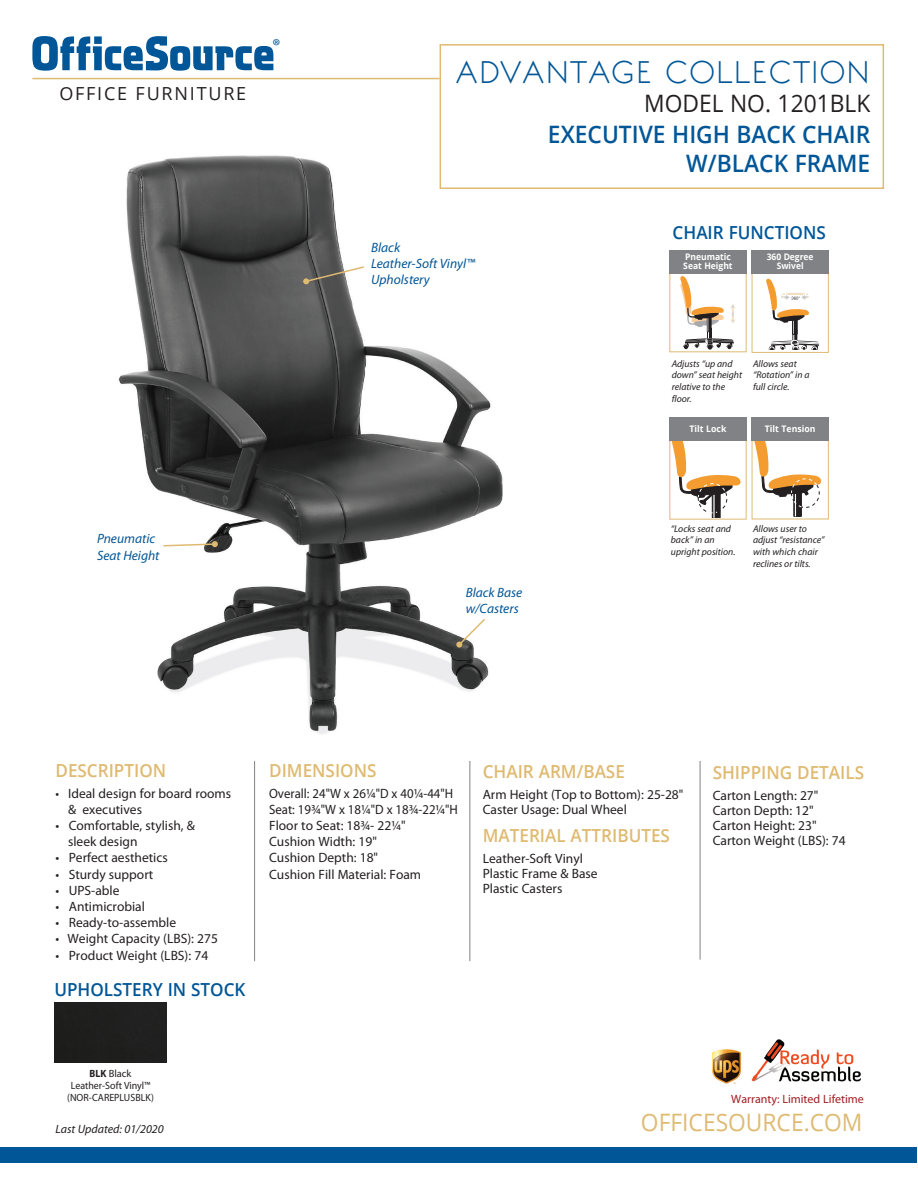
<style>
.page{position:relative;width:918px;height:1188px;background:#fff}
.page>*{position:absolute;margin:0;border:0;box-sizing:border-box;transform-origin:0 0}
.t1{font:300 30px "Bonveno CF";color:#005697}
.Small_bd_copy_bold{font:600 24px/28.8px "Open Sans";color:#005697;text-align:right;scale:.95 1}
.Small_bd_copy_bold-2{font:24px "Open Sans";color:#dfba71;scale:.95 1}
.Small_bd_copy_bold-3{font:24px "Open Sans";color:#231f20;scale:.95 1}
.t2{font:18.9px "Myriad Pro";color:#005595}
.t3{font:600 18px "Open Sans";color:#dfba71;scale:.95 1}
.t4{font:600 18px "Open Sans";color:#005697;scale:.95 1}
.t5{font:18px "Open Sans";letter-spacing:.1em;color:#231f20}
.Small_body_copy__8pt{font:13.5px "Myriad Pro";color:#231f20}
.t6{font:italic 13.5px "Myriad Pro";color:#005697}
.Small_body_copy__8pt-2{font:13.5px "Myriad Pro";color:#231f20;scale:.95 1}
.Small_body_copy__8pt-3{font:13.5px "Myriad Pro";color:#231f20;scale:.96 1}
.t7{font:12px "Myriad Pro";color:#a11d22}
.t8{font:italic 12px "Myriad Pro";color:#231f20}
.Small_body_copy__8pt-4{font:10.5px "Myriad Pro";color:#231f20;scale:.95 1}
.Small_bd_copy_bold-4{font:10.5px "Myriad Pro";color:#231f20}
.Small_bd_copy_bold-5{font:italic 9.75px/11.7px "Myriad Pro";color:#231f20}
.Small_body_copy__8pt-5{font:700 9px "Open Sans";color:#fff;scale:.95 1}
.Small_body_copy__8pt-6{font:700 9px "Open Sans";color:#fff}
.Small_body_copy__8pt-7{font:700 9px "Open Sans";color:#fff;scale:.94 1}
.s1{font-weight:700}
</style>
<div class="page">
<img style="left:118px;top:151px;width:385px;height:583px">
<svg style="left:457px;top:617px;width:30px;height:30px"></svg>
<div style="left:456px;top:641px;width:6px;height:7px;background:#dfba71;border-radius:50%"></div>
<div style="left:440px;top:44px;width:444px;height:145px;border:2px solid #dfba71"></div>
<div style="left:1px;top:1147px;width:916px;height:16px;background:#005697"></div>
<svg style="left:32px;top:36px;width:241px;height:35px"></svg>
<hr style="left:32px;top:78px;width:408px;height:1px;background:#dfba71">
<img style="left:711px;top:1049px;width:30px;height:35px">
<svg style="left:303px;top:265px;width:63px;height:20px"></svg>
<hr style="left:254px;top:761px;width:1px;height:200px;background:#808285">
<hr style="left:700px;top:761px;width:1px;height:199px;background:#808285">
<div style="left:752px;top:272px;width:77px;height:81px;background:#fff;border:1px solid #dfba71"></div>
<div style="left:752px;top:250px;width:77px;height:24px;background:#808285"></div>
<svg style="left:766px;top:279px;width:53px;height:71px"></svg>
<div style="left:803px;top:278px;width:18px;height:16px;background:#fff;border-radius:50%"></div>
<div style="left:669px;top:272px;width:78px;height:80px;background:#fff;border:1px solid #dfba71"></div>
<div style="left:669px;top:250px;width:78px;height:24px;background:#808285"></div>
<svg style="left:680px;top:276px;width:56px;height:74px"></svg>
<div style="left:716px;top:275px;width:26px;height:22px;background:#fff"></div>
<div style="left:669px;top:439px;width:78px;height:81px;background:#fff;border:1px solid #dfba71"></div>
<svg style="left:670px;top:440px;width:71px;height:78px"></svg>
<div style="left:716px;top:440px;width:24px;height:17px;background:#fff"></div>
<div style="left:669px;top:417px;width:78px;height:23px;background:#808285"></div>
<div style="left:752px;top:439px;width:77px;height:80px;background:#fff;border:1px solid #dfba71"></div>
<svg style="left:753px;top:440px;width:68px;height:76px"></svg>
<div style="left:798px;top:440px;width:27px;height:25px;background:#fff"></div>
<div style="left:752px;top:417px;width:77px;height:23px;background:#808285"></div>
<img style="left:751px;top:1039px;width:110px;height:43px">
<div style="left:54px;top:1003px;width:113px;height:60px;background:#1f1f1e"></div>
<hr style="left:470px;top:761px;width:1px;height:200px;background:#808285">
<svg style="left:162px;top:541px;width:56px;height:6px"></svg>
<p class="t5" style="left:59px;top:81px;width:188px">OFFICE FURNITURE</p>
<p class="t2" style="left:272px;top:34px;width:9px">®</p>
<p class="t6" style="left:97px;top:531px;width:60px">Pneumatic</p>
<p class="t6" style="left:97px;top:547px;width:64px">Seat Height</p>
<p class="t1" style="left:455px;top:52px;width:417px">ADVANTAGE COLLECTION</p>
<p class="Small_bd_copy_bold-3" style="left:644px;top:87px;width:240px">MODEL NO. 1201BLK</p>
<p class="Small_bd_copy_bold" style="left:548px;top:119px;width:341px">EXECUTIVE HIGH BACK CHAIR<br>W/BLACK FRAME</p>
<p class="t6" style="left:371px;top:239px;width:31px">Black</p>
<p class="t6" style="left:371px;top:255px;width:106px">Leather-Soft Vinyl™</p>
<p class="t6" style="left:371px;top:271px;width:60px">Upholstery</p>
<p class="t6" style="left:466px;top:584px;width:58px">Black Base</p>
<p class="t6" style="left:466px;top:600px;width:55px">w/Casters</p>
<p class="t4" style="left:673px;top:220px;width:163px">CHAIR FUNCTIONS</p>
<p class="Small_body_copy__8pt-5" style="left:685px;top:250px;width:50px">Pneumatic</p>
<p class="Small_body_copy__8pt-5" style="left:683px;top:259px;width:53px">Seat Height</p>
<p class="Small_body_copy__8pt-7" style="left:767px;top:250px;width:51px">360 Degree</p>
<p class="Small_body_copy__8pt-7" style="left:777px;top:259px;width:30px">Swivel</p>
<p class="Small_bd_copy_bold-5" style="left:672px;top:358px;width:72px">Adjusts “up and down” seat height relative to the floor.</p>
<p class="Small_body_copy__8pt-6" style="left:690px;top:423px;width:38px">Tilt Lock</p>
<p class="Small_bd_copy_bold-5" style="left:753px;top:358px;width:58px">Allows seat “Rotation” in a full circle.</p>
<p class="Small_body_copy__8pt-6" style="left:765px;top:423px;width:52px">Tilt Tension</p>
<p class="Small_bd_copy_bold-5" style="left:671px;top:522px;width:66px">“Locks seat and back” in an upright position.</p>
<p class="Small_bd_copy_bold-5" style="left:753px;top:522px;width:73px">Allows user to adjust “resistance” with which chair reclines or tilts.</p>
<p class="t3" style="left:56px;top:758px;width:118px">DESCRIPTION</p>
<p class="Small_body_copy__8pt-3" style="left:56px;top:785px;width:185px">• Ideal design for board rooms</p>
<p class="Small_body_copy__8pt" style="left:68px;top:801px;width:75px">&amp; executives</p>
<p class="Small_body_copy__8pt" style="left:56px;top:817px;width:141px">• Comfortable, stylish, &amp;</p>
<p class="Small_body_copy__8pt" style="left:68px;top:833px;width:71px">sleek design</p>
<p class="Small_body_copy__8pt" style="left:56px;top:850px;width:114px">• Perfect aesthetics</p>
<p class="Small_body_copy__8pt" style="left:56px;top:866px;width:99px">• Sturdy support</p>
<p class="Small_body_copy__8pt" style="left:56px;top:882px;width:66px">• UPS-able</p>
<p class="Small_body_copy__8pt" style="left:56px;top:898px;width:91px">• Antimicrobial</p>
<p class="Small_body_copy__8pt" style="left:56px;top:914px;width:122px">• Ready-to-assemble</p>
<p class="Small_body_copy__8pt" style="left:56px;top:931px;width:164px">• Weight Capacity (LBS): 275</p>
<p class="Small_body_copy__8pt" style="left:56px;top:947px;width:154px">• Product Weight (LBS): 74</p>
<p class="t4" style="left:54px;top:977px;width:203px">UPHOLSTERY IN STOCK</p>
<p class="t3" style="left:269px;top:758px;width:115px">DIMENSIONS</p>
<p class="Small_body_copy__8pt-2" style="left:269px;top:785px;width:195px">Overall: 24"W x 261/4"D x 401/4-44"H</p>
<p class="Small_body_copy__8pt-2" style="left:269px;top:801px;width:200px">Seat: 193/4"W x 181/4"D x 183/4-221/4"H</p>
<p class="Small_body_copy__8pt" style="left:269px;top:817px;width:138px">Floor to Seat: 183/4- 221/4"</p>
<p class="Small_body_copy__8pt" style="left:269px;top:833px;width:109px">Cushion Width: 19"</p>
<p class="Small_body_copy__8pt" style="left:269px;top:850px;width:111px">Cushion Depth: 18"</p>
<p class="Small_body_copy__8pt" style="left:269px;top:866px;width:154px">Cushion Fill Material: Foam</p>
<p class="t3" style="left:483px;top:759px;width:151px">CHAIR ARM/BASE</p>
<p class="Small_body_copy__8pt" style="left:483px;top:786px;width:202px">Arm Height (Top to Bottom): 25-28"</p>
<p class="Small_body_copy__8pt" style="left:483px;top:801px;width:146px">Caster Usage: Dual Wheel</p>
<p class="t3" style="left:483px;top:823px;width:199px">MATERIAL ATTRIBUTES</p>
<p class="Small_body_copy__8pt" style="left:483px;top:850px;width:102px">Leather-Soft Vinyl</p>
<p class="Small_body_copy__8pt" style="left:483px;top:865px;width:116px">Plastic Frame &amp; Base</p>
<p class="Small_body_copy__8pt" style="left:483px;top:880px;width:81px">Plastic Casters</p>
<p class="t3" style="left:713px;top:760px;width:161px">SHIPPING DETAILS</p>
<p class="Small_body_copy__8pt" style="left:713px;top:787px;width:107px">Carton Length: 27"</p>
<p class="Small_body_copy__8pt" style="left:713px;top:802px;width:103px">Carton Depth: 12"</p>
<p class="Small_body_copy__8pt" style="left:713px;top:817px;width:105px">Carton Height: 23"</p>
<p class="Small_body_copy__8pt" style="left:713px;top:832px;width:135px">Carton Weight (LBS): 74</p>
<p class="Small_bd_copy_bold-4" style="left:90px;top:1067px;width:43px"><span class="s1">BLK</span> Black</p>
<p class="Small_body_copy__8pt-4" style="left:71px;top:1079px;width:85px">Leather-Soft Vinyl™</p>
<p class="Small_body_copy__8pt-4" style="left:67px;top:1091px;width:93px">(NOR-CAREPLUSBLK)</p>
<p class="t8" style="left:56px;top:1121px;width:110px">Last Updated: 01/2020</p>
<p class="t7" style="left:731px;top:1092px;width:134px">Warranty: Limited Lifetime</p>
<p class="Small_bd_copy_bold-2" style="left:641px;top:1106px;width:235px">OFFICESOURCE.COM</p>
</div>
